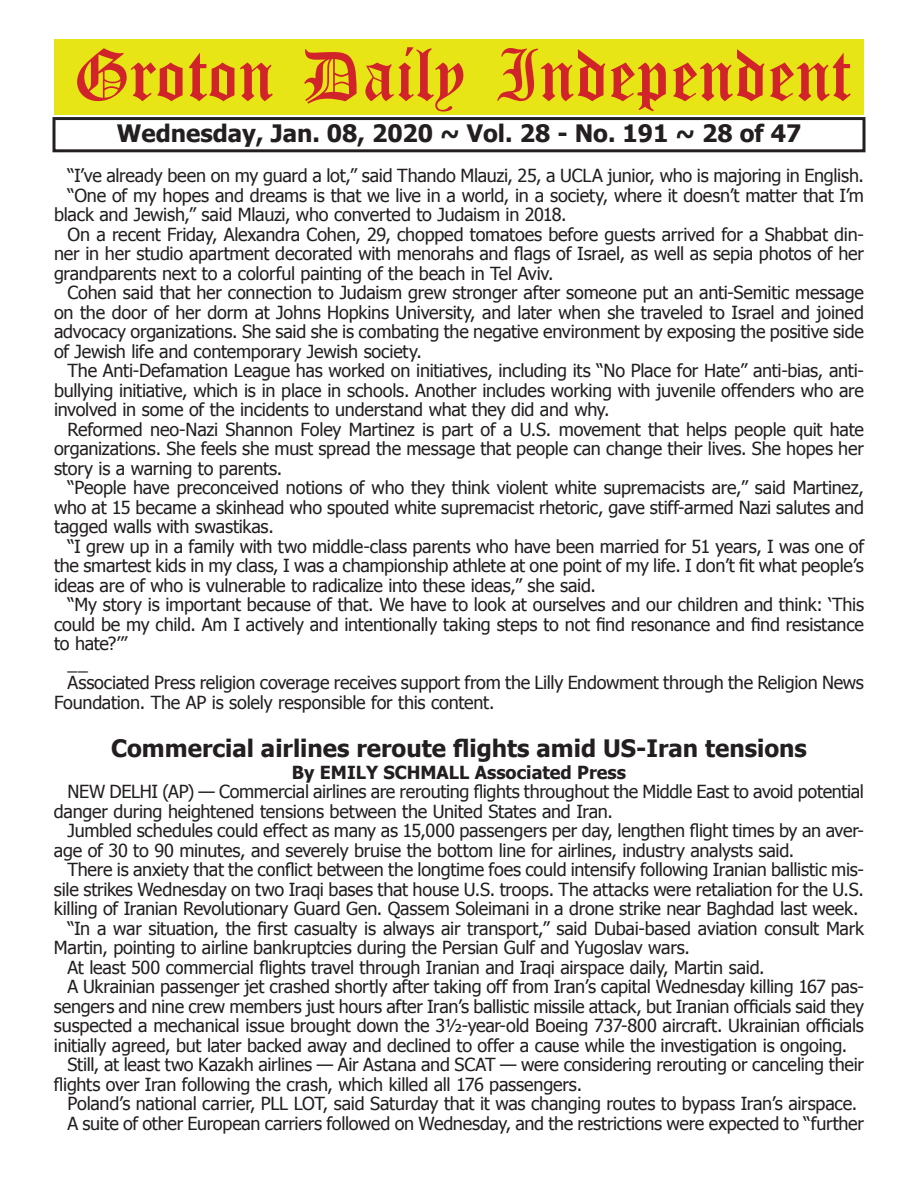
<style>
.page{position:relative;width:918px;height:1188px;background:#fff}
.page>*{position:absolute;margin:0;border:0;box-sizing:border-box;transform-origin:0 0}
.t1{font:54px "Old English Five";color:#d1232a}
.t2{font:700 24px "Tahoma";color:#231f20}
.t3{font:18px/19.5px "Tahoma";letter-spacing:-.015em;color:#231f20}
.t4{font:700 18px "Tahoma";color:#231f20}
</style>
<div class="page">
<div style="left:52px;top:117px;width:814px;height:35px;border:3px solid #231f20"></div>
<div style="left:54px;top:40px;width:810px;height:75px;background:#e7e515"></div>
<h1 class="t1" style="left:73px;top:50px;width:779px">Groton Daily Independent</h1>
<h2 class="t2" style="left:117px;top:116px;width:686px">Wednesday, Jan. 08, 2020 ~ Vol. 28 - No. 191 ~ 28 of 47</h2>
<p class="t3" style="left:68px;top:165px;width:798px">“I’ve already been on my guard a lot,” said Thando Mlauzi, 25, a UCLA junior, who is majoring in English.</p>
<p class="t3" style="left:68px;top:185px;width:798px">“One of my hopes and dreams is that we live in a world, in a society, where it doesn’t matter that I’m</p>
<p class="t3" style="left:54px;top:204px;width:514px">black and Jewish,” said Mlauzi, who converted to Judaism in 2018.</p>
<p class="t3" style="left:68px;top:224px;width:798px">On a recent Friday, Alexandra Cohen, 29, chopped tomatoes before guests arrived for a Shabbat din-</p>
<p class="t3" style="left:54px;top:243px;width:811px">ner in her studio apartment decorated with menorahs and flags of Israel, as well as sepia photos of her</p>
<p class="t3" style="left:54px;top:263px;width:501px">grandparents next to a colorful painting of the beach in Tel Aviv.</p>
<p class="t3" style="left:68px;top:282px;width:798px">Cohen said that her connection to Judaism grew stronger after someone put an anti-Semitic message</p>
<p class="t3" style="left:54px;top:302px;width:811px">on the door of her dorm at Johns Hopkins University, and later when she traveled to Israel and joined</p>
<p class="t3" style="left:54px;top:321px;width:811px">advocacy organizations. She said she is combating the negative environment by exposing the positive side</p>
<p class="t3" style="left:54px;top:341px;width:369px">of Jewish life and contemporary Jewish society.</p>
<p class="t3" style="left:68px;top:360px;width:798px">The Anti-Defamation League has worked on initiatives, including its “No Place for Hate” anti-bias, anti-</p>
<p class="t3" style="left:54px;top:380px;width:812px">bullying initiative, which is in place in schools. Another includes working with juvenile offenders who are</p>
<p class="t3" style="left:54px;top:399px;width:557px">involved in some of the incidents to understand what they did and why.</p>
<p class="t3" style="left:68px;top:419px;width:798px">Reformed neo-Nazi Shannon Foley Martinez is part of a U.S. movement that helps people quit hate</p>
<p class="t3" style="left:54px;top:438px;width:811px">organizations. She feels she must spread the message that people can change their lives. She hopes her</p>
<p class="t3" style="left:54px;top:458px;width:230px">story is a warning to parents.</p>
<p class="t3" style="left:68px;top:477px;width:798px">“People have preconceived notions of who they think violent white supremacists are,” said Martinez,</p>
<p class="t3" style="left:54px;top:497px;width:812px">who at 15 became a skinhead who spouted white supremacist rhetoric, gave stiff-armed Nazi salutes and</p>
<p class="t3" style="left:54px;top:516px;width:221px">tagged walls with swastikas.</p>
<p class="t3" style="left:68px;top:536px;width:798px">“I grew up in a family with two middle-class parents who have been married for 51 years, I was one of</p>
<p class="t3" style="left:54px;top:555px;width:811px">the smartest kids in my class, I was a championship athlete at one point of my life. I don’t fit what people’s</p>
<p class="t3" style="left:54px;top:575px;width:543px">ideas are of who is vulnerable to radicalize into these ideas,” she said.</p>
<p class="t3" style="left:68px;top:594px;width:798px">“My story is important because of that. We have to look at ourselves and our children and think: ‘This</p>
<p class="t3" style="left:54px;top:613px;width:811px">could be my child. Am I actively and intentionally taking steps to not find resonance and find resistance</p>
<p class="t3" style="left:54px;top:633px;width:75px">to hate?’”</p>
<p class="t3" style="left:68px;top:652px;width:22px">__</p>
<p class="t3" style="left:68px;top:672px;width:798px">Associated Press religion coverage receives support from the Lilly Endowment through the Religion News</p>
<p class="t3" style="left:54px;top:691px;width:442px">Foundation. The AP is solely responsible for this content.</p>
<h2 class="t2" style="left:111px;top:731px;width:697px">Commercial airlines reroute flights amid US-Iran tensions</h2>
<p class="t4" style="left:292px;top:759px;width:336px">By EMILY SCHMALL Associated Press</p>
<p class="t3" style="left:54px;top:781px;width:812px;text-indent:14px">NEW DELHI (AP) — Commercial airlines are rerouting flights throughout the Middle East to avoid potential danger during heightened tensions between the United States and Iran.</p>
<p class="t3" style="left:54px;top:820px;width:811px;text-indent:13px">Jumbled schedules could effect as many as 15,000 passengers per day, lengthen flight times by an aver&shy;age of 30 to 90 minutes, and severely bruise the bottom line for airlines, industry analysts said.</p>
<p class="t3" style="left:67px;top:859px;width:798px">There is anxiety that the conflict between the longtime foes could intensify following Iranian ballistic mis-</p>
<p class="t3" style="left:54px;top:878px;width:812px">sile strikes Wednesday on two Iraqi bases that house U.S. troops. The attacks were retaliation for the U.S.</p>
<p class="t3" style="left:54px;top:898px;width:806px">killing of Iranian Revolutionary Guard Gen. Qassem Soleimani in a drone strike near Baghdad last week.</p>
<p class="t3" style="left:67px;top:917px;width:798px">“In a war situation, the first casualty is always air transport,” said Dubai-based aviation consult Mark</p>
<p class="t3" style="left:54px;top:937px;width:638px">Martin, pointing to airline bankruptcies during the Persian Gulf and Yugoslav wars.</p>
<p class="t3" style="left:67px;top:956px;width:699px">At least 500 commercial flights travel through Iranian and Iraqi airspace daily, Martin said.</p>
<p class="t3" style="left:67px;top:976px;width:798px">A Ukrainian passenger jet crashed shortly after taking off from Iran’s capital Wednesday killing 167 pas-</p>
<p class="t3" style="left:54px;top:995px;width:812px">sengers and nine crew members just hours after Iran’s ballistic missile attack, but Iranian officials said they</p>
<p class="t3" style="left:54px;top:1015px;width:812px">suspected a mechanical issue brought down the 3½-year-old Boeing 737-800 aircraft. Ukrainian officials</p>
<p class="t3" style="left:54px;top:1034px;width:795px">initially agreed, but later backed away and declined to offer a cause while the investigation is ongoing.</p>
<p class="t3" style="left:67px;top:1054px;width:798px">Still, at least two Kazakh airlines — Air Astana and SCAT — were considering rerouting or canceling their</p>
<p class="t3" style="left:54px;top:1073px;width:530px">flights over Iran following the crash, which killed all 176 passengers.</p>
<p class="t3" style="left:67px;top:1093px;width:791px">Poland’s national carrier, PLL LOT, said Saturday that it was changing routes to bypass Iran’s airspace.</p>
<p class="t3" style="left:67px;top:1112px;width:798px">A suite of other European carriers followed on Wednesday, and the restrictions were expected to “further</p>
</div>
